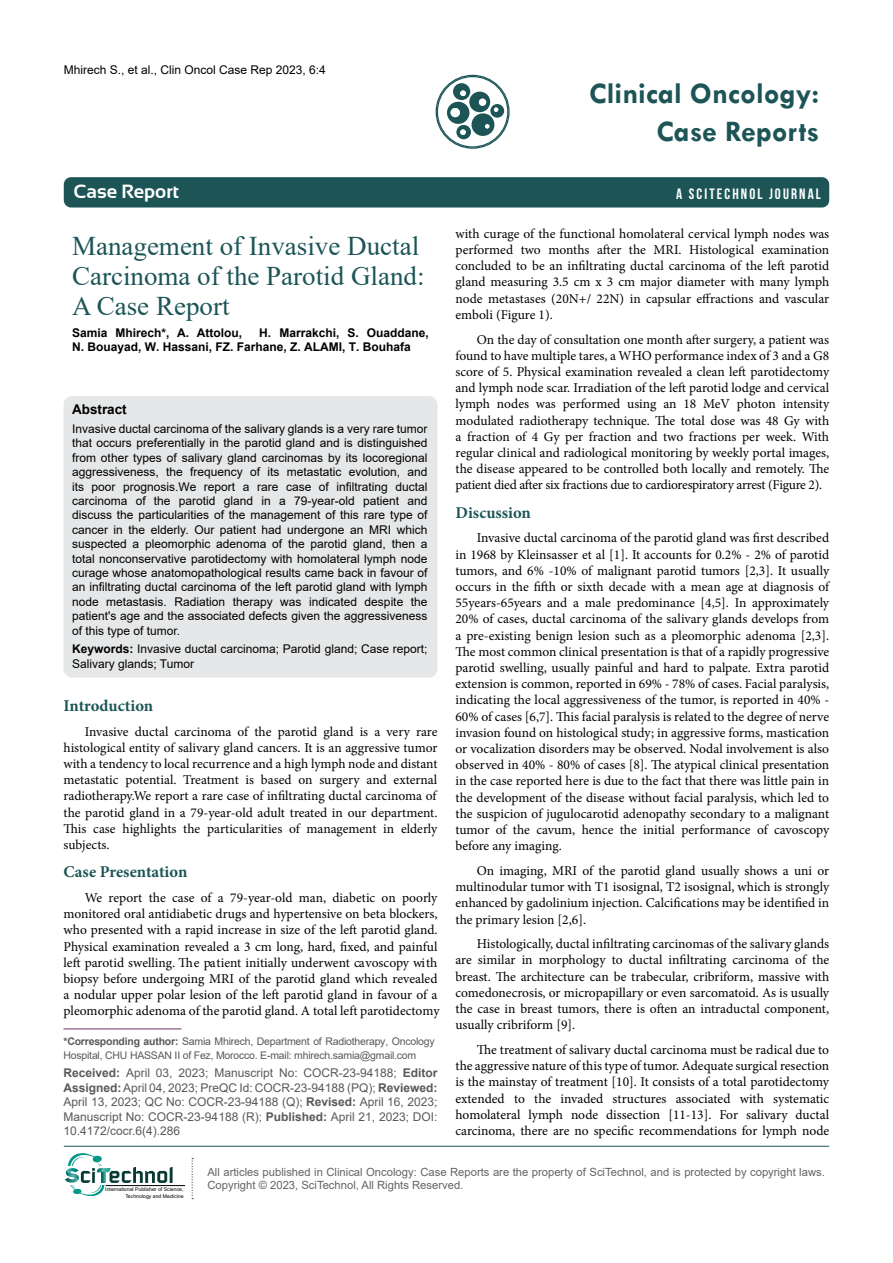
<style>
.page{position:relative;width:893px;height:1263px;background:#fff}
.page>*{position:absolute;margin:0;border:0;box-sizing:border-box;transform-origin:0 0}
.t1{font:700 30px/37.5px "Tw Cen";color:#1d5557;text-align:right}
.t2{font:27px/30px "Times New Roman";color:#1d5557}
.t3{font:700 19.2px "Sansation";color:#fff}
.t4{font:700 16.5px "Minion Pro";color:#1d5557}
.t5{font:700 15px "Bebas Neue";letter-spacing:.14em;color:#fff}
.t6{font:13.5px/16.2px "Minion Pro";color:#000;text-align:justify}
.t7{font:700 13.5px "Arial";color:#000}
.t8{font:12px/14.4px "Arial";color:#000;text-align:justify}
.t9{font:12px/14.4px "Arial";color:#58595b;text-align:justify}
.t10{font:700 12px/13.4px "Arial";color:#000}
.t11{font:700 12px "Arial";color:#000}
.t12{font:11.25px/13.5px "Arial";color:#636466}
.t13{font:10.5px/13.5px "Arial";letter-spacing:-.02em;color:#58595b}
.t14{font:5.1px/6.1px "Arial";color:#000;text-align:right}
.s1{font-style:inherit}
.s2{font-weight:700}
</style>
<div class="page">
<div style="left:64px;top:177px;width:765px;height:30px;background:#1d5557;border-radius:7px"></div>
<hr style="left:64px;top:1146px;width:765px;height:1px;background:#1d5557">
<svg style="left:447px;top:83px;width:57px;height:56px"></svg>
<div style="left:436px;top:75px;width:74px;height:74px;border:1px solid #1d5557;border-radius:50%"></div>
<hr style="left:106px;top:1185px;width:79px;height:1px;background:#000">
<svg style="left:192px;top:1158px;width:1px;height:41px"></svg>
<svg style="left:65px;top:1153px;width:108px;height:43px"></svg>
<hr style="left:64px;top:1028px;width:117px;height:1px;background:#693163">
<div style="left:64px;top:396px;width:373px;height:282px;background:#e6e7e8;border-radius:9px"></div>
<p class="t8" style="left:64px;top:62px;width:264px"><span class="s1">Mhirech S</span>., et al., Clin Oncol Case Rep 2023, 6:4</p>
<h3 class="t3" style="left:74px;top:181px;width:107px">Case Report</h3>
<h2 class="t2" style="left:72px;top:230px;width:354px">Management of Invasive Ductal<br>Carcinoma of the Parotid Gland:<br>A Case Report</h2>
<p class="t11" style="left:72px;top:325px;width:172px"><span class="s1">Samia</span> Mhirech<span class="s1">*</span>, A. Attolou,</p>
<p class="t10" style="left:72px;top:327px;width:358px;text-indent:187px"><span class="s1">H. Marrakchi,</span> S. Ouaddane,<br>N. Bouayad, W. Hassani, FZ. Farhane, Z. ALAMI, T. Bouhafa</p>
<p class="t7" style="left:72px;top:400px;width:56px">Abstract</p>
<p class="t8" style="left:72px;top:421px;width:357px">Invasive ductal carcinoma of the salivary glands is a very rare tumor that occurs preferentially in the parotid gland and is distinguished from other types of salivary gland carcinomas by its locoregional aggressiveness, the frequency of its metastatic evolution, and its poor prognosis.We report a rare case of infiltrating ductal carcinoma of the parotid gland in a 79-year-old patient and discuss the particularities of the management of this rare type of cancer in the elderly. Our patient had undergone an MRI which suspected a pleomorphic adenoma of the parotid gland, then a total nonconservative parotidectomy with homolateral lymph node curage whose anatomopathological results came back in favour of an infiltrating ductal carcinoma of the left parotid gland with lymph node metastasis. Radiation therapy was indicated despite the patient's age and the associated defects given the aggressiveness of this type of tumor.</p>
<p class="t8" style="left:72px;top:642px;width:357px"><span class="s2">Keywords:</span> Invasive ductal carcinoma; Parotid gland; Case report;<br>Salivary glands; Tumor</p>
<p class="t4" style="left:64px;top:694px;width:91px">Introduction</p>
<p class="t6" style="left:64px;top:723px;width:375px;text-indent:21px">Invasive ductal carcinoma of the parotid gland is a very rare histological entity of salivary gland cancers. It is an aggressive tumor with a tendency to local recurrence and a high lymph node and distant metastatic potential. Treatment is based on surgery and external radiotherapy.We report a rare case of infiltrating ductal carcinoma of the parotid gland in a 79-year-old adult treated in our department.<br>This case highlights the particularities of management in elderly subjects.</p>
<p class="t4" style="left:64px;top:860px;width:125px">Case Presentation</p>
<p class="t6" style="left:64px;top:890px;width:378px;text-align:left;text-indent:21px">We report the case of a 79-year-old man, diabetic on poorly monitored oral antidiabetic drugs and hypertensive on beta blockers, who presented with a rapid increase in size of the left parotid gland.<br>Physical examination revealed a 3 cm long, hard, fixed, and painful left parotid swelling. The patient initially underwent cavoscopy with biopsy before undergoing MRI of the parotid gland which revealed a nodular upper polar lesion of the left parotid gland in favour of a pleomorphic adenoma of the parotid gland. A total left parotidectomy</p>
<p class="t13" style="left:64px;top:1035px;width:373px"><span class="s2">*Corresponding author:</span> <span class="s1">Samia Mhirech</span>, Department of Radiotherapy, Oncology<br>Hospital, CHU HASSAN II of Fez, Morocco. E-mail: <span class="s1">mhirech.samia@gmail.com</span></p>
<p class="t9" style="left:63px;top:1066px;width:375px"><span class="s2">Received:</span> April 03, 2023; Manuscript No: COCR-23-94188; <span class="s2">Editor Assigned:</span>April 04, 2023; PreQC Id: COCR-23-94188 (PQ); <span class="s2">Reviewed:<br></span>April 13, 2023; QC No: COCR-23-94188 (Q); <span class="s2">Revised:</span> April 16, 2023; Manuscript No: COCR-23-94188 (R); <span class="s2">Published:</span> April 21, 2023; DOI:<br>10.4172/cocr.6(4).286</p>
<h1 class="t1" style="left:589px;top:74px;width:232px">Clinical Oncology:<br>Case Reports</h1>
<p class="t5" style="left:676px;top:185px;width:146px">A SCITECHNOL JOURNAL</p>
<p class="t6" style="left:455px;top:225px;width:375px">with curage of the functional homolateral cervical lymph nodes was performed two months after the MRI. Histological examination concluded to be an infiltrating ductal carcinoma of the left parotid gland measuring 3.5 cm x 3 cm major diameter with many lymph node metastases (20N+/ 22N) in capsular effractions and vascular emboli (Figure 1).</p>
<p class="t6" style="left:455px;top:331px;width:375px;text-indent:21px">On the day of consultation one month after surgery, a patient was found to have multiple tares, a WHO performance index of 3 and a G8 score of 5. Physical examination revealed a clean left parotidectomy and lymph node scar. Irradiation of the left parotid lodge and cervical lymph nodes was performed using an 18 MeV photon intensity modulated radiotherapy technique. The total dose was 48 Gy with a fraction of 4 Gy per fraction and two fractions per week. With regular clinical and radiological monitoring by weekly portal images, the disease appeared to be controlled both locally and remotely. The patient died after six fractions due to cardiorespiratory arrest (Figure 2).</p>
<p class="t4" style="left:455px;top:501px;width:77px">Discussion</p>
<p class="t6" style="left:455px;top:530px;width:375px;text-indent:21px">Invasive ductal carcinoma of the parotid gland was first described in 1968 by Kleinsasser et al [1]. It accounts for 0.2% - 2% of parotid tumors, and 6% -10% of malignant parotid tumors [2,3]. It usually occurs in the fifth or sixth decade with a mean age at diagnosis of 55years-65years and a male predominance [4,5]. In approximately 20% of cases, ductal carcinoma of the salivary glands develops from a pre-existing benign lesion such as a pleomorphic adenoma [2,3].<br>The most common clinical presentation is that of a rapidly progressive parotid swelling, usually painful and hard to palpate. Extra parotid extension is common, reported in 69% - 78% of cases. Facial paralysis, indicating the local aggressiveness of the tumor, is reported in 40% - 60% of cases [6,7]. This facial paralysis is related to the degree of nerve invasion found on histological study; in aggressive forms, mastication or vocalization disorders may be observed. Nodal involvement is also observed in 40% - 80% of cases [8]. The atypical clinical presentation in the case reported here is due to the fact that there was little pain in the development of the disease without facial paralysis, which led to the suspicion of jugulocarotid adenopathy secondary to a malignant tumor of the cavum, hence the initial performance of cavoscopy before any imaging.</p>
<p class="t6" style="left:455px;top:863px;width:375px;text-indent:21px">On imaging, MRI of the parotid gland usually shows a uni or multinodular tumor with T1 isosignal, T2 isosignal, which is strongly enhanced by gadolinium injection. Calcifications may be identified in the primary lesion [2,6].</p>
<p class="t6" style="left:455px;top:936px;width:375px;text-indent:21px">Histologically, ductal infiltrating carcinomas of the salivary glands are similar in morphology to ductal infiltrating carcinoma of the breast. The architecture can be trabecular, cribriform, massive with comedonecrosis, or micropapillary or even sarcomatoid. As is usually the case in breast tumors, there is often an intraductal component, usually cribriform [9].</p>
<p class="t6" style="left:455px;top:1042px;width:375px;text-indent:21px">The treatment of salivary ductal carcinoma must be radical due to the aggressive nature of this type of tumor. Adequate surgical resection is the mainstay of treatment [10]. It consists of a total parotidectomy extended to the invaded structures associated with systematic homolateral lymph node dissection [11-13]. For salivary ductal carcinoma, there are no specific recommendations for lymph node</p>
<p class="t14" style="left:105px;top:1186px;width:80px">International Publisher of Science,<br>Technology and Medicine</p>
<p class="t12" style="left:207px;top:1165px;width:619px">All articles published in Clinical Oncology: Case Reports are the property of SciTechnol, and is protected by copyright laws.<br>Copyright © 2023, SciTechnol, All Rights Reserved.</p>
</div>
